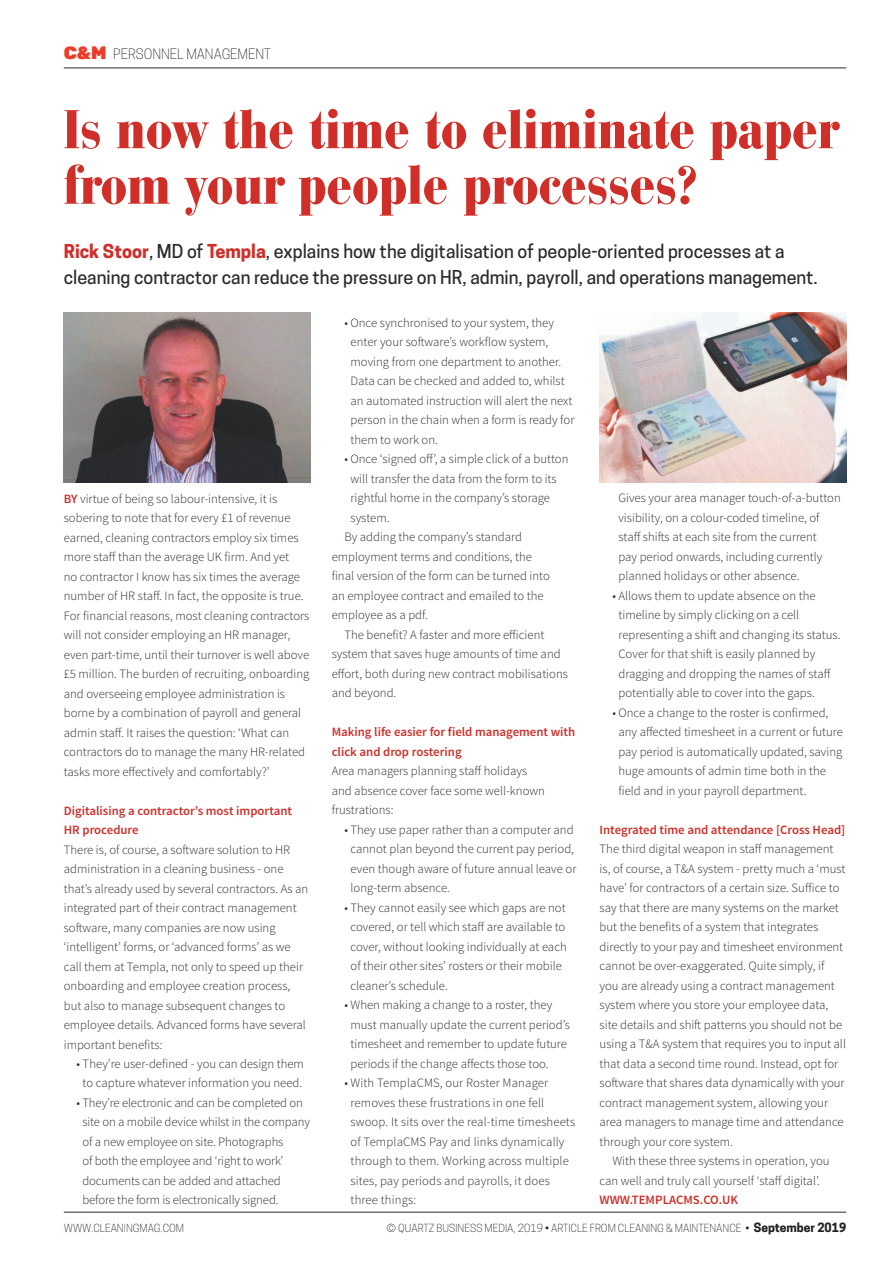
<style>
.page{position:relative;width:893px;height:1263px;background:#fff}
.page>*{position:absolute;margin:0;border:0;box-sizing:border-box;transform-origin:0 0}
.t1{font:900 condensed 54px/55.5px "Bauer Bodoni CE";letter-spacing:.01em;color:#d02e28}
.t2{font:500 18px/25.5px "Cooper Hewitt";color:#282c2d}
.t3{font:300 13.5px "Cooper Hewitt";color:#282c2d}
.t4{font:300 12.75px/19.5px "Source Sans Pro";color:#282c2d}
.t5{font:600 12.75px/19.5px "Source Sans Pro";color:#d02e28}
.t6{font:300 10.5px "Cooper Hewitt";color:#231f20}
.t7{font:300 10.5px "Cooper Hewitt";color:#282c2d}
.s1{font-family:"Rubik";font-weight:900;font-size:18px;color:#ef3c29}
.s2{font-weight:700;color:#d02e28}
.s3{font-weight:600;color:#d02e28}
.s4{font-weight:700;font-size:12px}
</style>
<div class="page">
<hr style="left:64px;top:68px;width:782px;height:1px;background:#282c2d">
<hr style="left:64px;top:1212px;width:782px;height:1px;background:#282c2d">
<img style="left:64px;top:312px;width:246px;height:170px">
<img style="left:600px;top:312px;width:246px;height:170px">
<p class="t3" style="left:64px;top:46px;width:209px"><span class="s1">C&amp;M</span> PERSONNEL MANAGEMENT</p>
<h1 class="t1" style="left:64px;top:102px;width:776px">Is now the time to eliminate paper from your people processes?</h1>
<h2 class="t2" style="left:64px;top:239px;width:755px"><span class="s2">Rick Stoor</span>, MD of <span class="s2">Templa</span>, explains how the digitalisation of people-oriented processes at a cleaning contractor can reduce the pressure on HR, admin, payroll, and operations management.</h2>
<p class="t4" style="left:64px;top:489px;width:247px"><span class="s3">BY</span> virtue of being so labour-intensive, it is sobering to note that for every £1 of revenue earned, cleaning contractors employ six times more staff than the average UK firm. And yet<br>no contractor I know has six times the average number of HR staff. In fact, the opposite is true.<br>For financial reasons, most cleaning contractors will not consider employing an HR manager, even part-time, until their turnover is well above £5 million. The burden of recruiting, onboarding and overseeing employee administration is borne by a combination of payroll and general admin staff. It raises the question: ‘What can contractors do to manage the many HR-related tasks more effectively and comfortably?’</p>
<p class="t5" style="left:64px;top:801px;width:230px">Digitalising a contractor’s most important<br>HR procedure</p>
<p class="t4" style="left:64px;top:840px;width:246px">There is, of course, a software solution to HR administration in a cleaning business - one that’s already used by several contractors. As an integrated part of their contract management software, many companies are now using ‘intelligent’ forms, or ‘advanced forms’ as we call them at Templa, not only to speed up their onboarding and employee creation process, but also to manage subsequent changes to employee details. Advanced forms have several important benefits:</p>
<p class="t4" style="left:77px;top:1054px;width:229px;text-align:center">• They’re user-defined - you can design them to capture whatever information you need.</p>
<p class="t4" style="left:82px;top:1093px;width:229px;text-indent:-6px">• They’re electronic and can be completed on site on a mobile device whilst in the company of a new employee on site. Photographs<br>of both the employee and ‘right to work’ documents can be added and attached before the form is electronically signed.</p>
<p class="t4" style="left:351px;top:313px;width:225px;text-indent:-6px">• Once synchronised to your system, they enter your software’s workflow system, moving from one department to another.<br>Data can be checked and added to, whilst an automated instruction will alert the next person in the chain when a form is ready for them to work on.</p>
<p class="t4" style="left:344px;top:449px;width:226px">• Once ‘signed off’, a simple click of a button</p>
<p class="t4" style="left:351px;top:469px;width:208px">will transfer the data from the form to its</p>
<p class="t4" style="left:351px;top:488px;width:201px">rightful home in the company’s storage</p>
<p class="t4" style="left:351px;top:508px;width:41px">system.</p>
<p class="t4" style="left:344px;top:527px;width:179px">By adding the company’s standard</p>
<p class="t4" style="left:332px;top:547px;width:202px">employment terms and conditions, the</p>
<p class="t4" style="left:332px;top:566px;width:220px">final version of the form can be turned into</p>
<p class="t4" style="left:332px;top:586px;width:213px">an employee contract and emailed to the</p>
<p class="t4" style="left:332px;top:605px;width:98px">employee as a pdf.</p>
<p class="t4" style="left:344px;top:625px;width:202px">The benefit? A faster and more efficient</p>
<p class="t4" style="left:332px;top:644px;width:231px">system that saves huge amounts of time and</p>
<p class="t4" style="left:332px;top:664px;width:238px">effort, both during new contract mobilisations</p>
<p class="t4" style="left:332px;top:683px;width:66px">and beyond.</p>
<p class="t5" style="left:332px;top:723px;width:245px">Making life easier for field management with click and drop rostering</p>
<p class="t4" style="left:332px;top:761px;width:215px">Area managers planning staff holidays and absence cover face some well-known frustrations:</p>
<p class="t4" style="left:351px;top:820px;width:227px;text-indent:-6px">• They use paper rather than a computer and cannot plan beyond the current pay period, even though aware of future annual leave or long-term absence.</p>
<p class="t4" style="left:351px;top:898px;width:218px;text-indent:-6px">• They cannot easily see which gaps are not covered, or tell which staff are available to cover, without looking individually at each of their other sites’ rosters or their mobile cleaner’s schedule.</p>
<p class="t4" style="left:351px;top:995px;width:221px;text-indent:-6px">• When making a change to a roster, they must manually update the current period’s timesheet and remember to update future periods if the change affects those too.</p>
<p class="t4" style="left:351px;top:1073px;width:226px;text-indent:-6px">• With TemplaCMS, our Roster Manager removes these frustrations in one fell swoop. It sits over the real-time timesheets of TemplaCMS Pay and links dynamically through to them. Working across multiple sites, pay periods and payrolls, it does three things:</p>
<p class="t4" style="left:618px;top:488px;width:224px">Gives your area manager touch-of-a-button visibility, on a colour-coded timeline, of staff shifts at each site from the current<br>pay period onwards, including currently planned holidays or other absence.</p>
<p class="t4" style="left:618px;top:586px;width:224px;text-indent:-6px">• Allows them to update absence on the timeline by simply clicking on a cell representing a shift and changing its status.<br>Cover for that shift is easily planned by dragging and dropping the names of staff potentially able to cover into the gaps.</p>
<p class="t4" style="left:618px;top:703px;width:226px;text-indent:-6px">• Once a change to the roster is confirmed, any affected timesheet in a current or future pay period is automatically updated, saving huge amounts of admin time both in the field and in your payroll department.</p>
<p class="t5" style="left:600px;top:820px;width:247px">Integrated time and attendance [Cross Head]</p>
<p class="t4" style="left:600px;top:839px;width:248px">The third digital weapon in staff management is, of course, a T&amp;A system - pretty much a ‘must have’ for contractors of a certain size. Suffice to say that there are many systems on the market but the benefits of a system that integrates directly to your pay and timesheet environment cannot be over-exaggerated. Quite simply, if you are already using a contract management system where you store your employee data, site details and shift patterns you should not be using a T&amp;A system that requires you to input all that data a second time round. Instead, opt for software that shares data dynamically with your contract management system, allowing your area managers to manage time and attendance through your core system.</p>
<p class="t4" style="left:600px;top:1151px;width:232px;text-indent:13px">With these three systems in operation, you can well and truly call yourself ‘staff digital’.</p>
<p class="t5" style="left:600px;top:1190px;width:140px">WWW.TEMPLACMS.CO.UK</p>
<p class="t6" style="left:64px;top:1222px;width:122px">WWW.CLEANINGMAG.COM</p>
<p class="t6" style="left:386px;top:1222px;width:461px">© QUARTZ BUSINESS MEDIA, 2019 • ARTICLE FROM CLEANING &amp; MAINTENANCE • <span class="s4">September 2019</span></p>
<p class="t7" style="left:64px;top:1222px;width:70px"><span class="s4">26</span> MAY 2019</p>
<p class="t7" style="left:726px;top:1222px;width:122px">WWW.CLEANINGMAG.COM</p>
</div>
